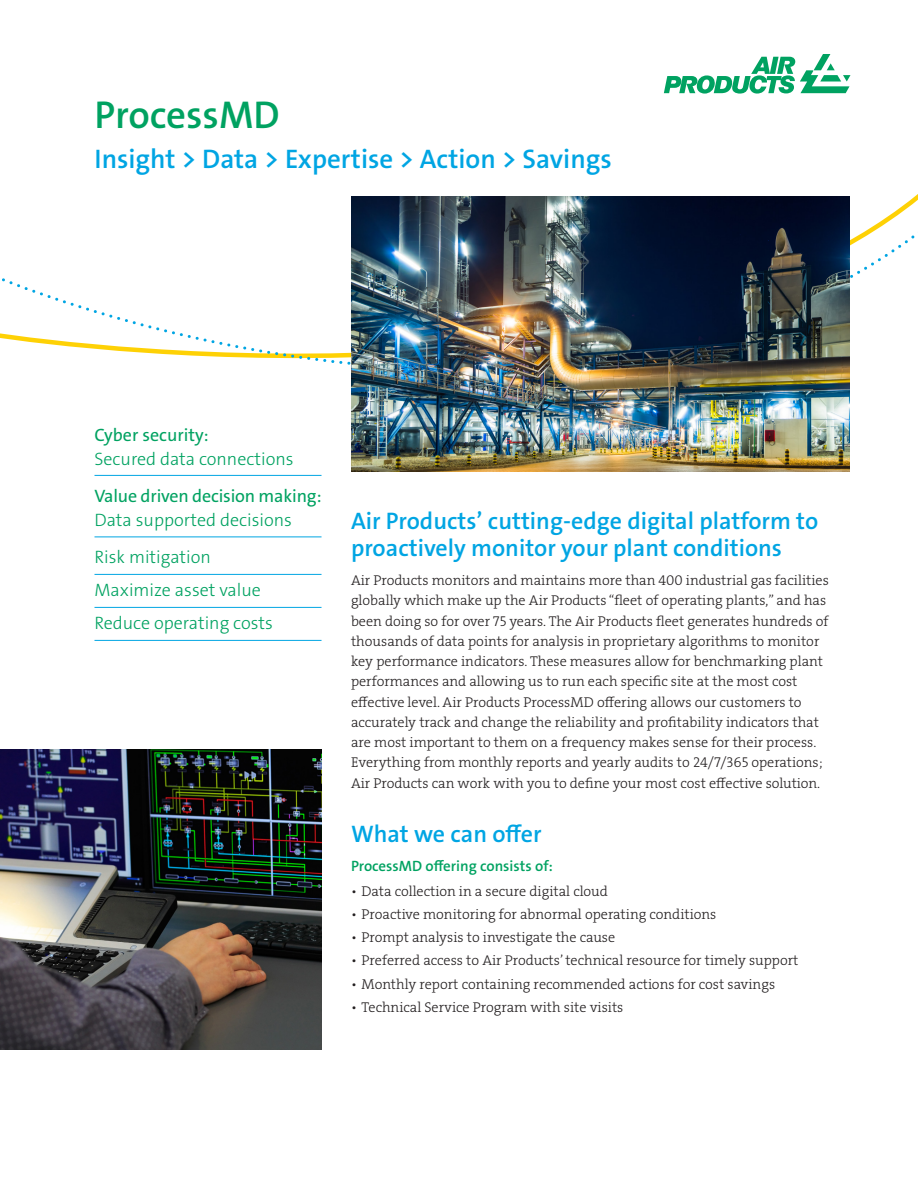
<style>
.page{position:relative;width:918px;height:1188px;background:#fff}
.page>*{position:absolute;margin:0;border:0;box-sizing:border-box;transform-origin:0 0}
.t1{font:600 39px "The Sans LF";color:#00a261}
.t2{font:600 27px "The Sans LF";color:#00a5e3}
.t3{font:600 24px/27px "The Sans LF";color:#00a5e3}
.t4{font:300 18px/37.5px "The Sans LF";color:#00a261}
.t5{font:18px "The Sans LF";letter-spacing:-.01em;color:#00a261}
.t6{font:600 15px "The Sans LF";color:#00a261}
.t7{font:14.25px/20.2px "The Serif LP3 Lig";color:#231f20}
</style>
<div class="page">
<svg style="left:0;top:219px;width:915px;height:152px"></svg>
<svg style="left:664px;top:54px;width:186px;height:40px"></svg>
<hr style="left:94px;top:475px;width:228px;height:1px;background:#00a5e3">
<hr style="left:94px;top:537px;width:228px;height:1px;background:#00a5e3">
<hr style="left:94px;top:574px;width:228px;height:1px;background:#00a5e3">
<hr style="left:94px;top:607px;width:228px;height:1px;background:#00a5e3">
<hr style="left:94px;top:640px;width:228px;height:1px;background:#00a5e3">
<img style="left:352px;top:196px;width:497px;height:276px">
<img style="left:0;top:749px;width:322px;height:301px">
<h1 class="t1" style="left:94px;top:90px;width:187px">ProcessMD</h1>
<h2 class="t2" style="left:94px;top:142px;width:519px">Insight &gt; Data &gt; Expertise &gt; Action &gt; Savings</h2>
<p class="t5" style="left:94px;top:423px;width:116px">Cyber security:</p>
<p class="t4" style="left:94px;top:440px;width:201px">Secured data connections</p>
<p class="t5" style="left:94px;top:484px;width:229px">Value driven decision making:</p>
<p class="t4" style="left:94px;top:501px;width:199px">Data supported decisions<br>Risk mitigation</p>
<p class="t4" style="left:94px;top:574px;width:180px;line-height:33px">Maximize asset value<br>Reduce operating costs</p>
<h3 class="t3" style="left:351px;top:508px;width:469px">Air Products’ cutting-edge digital platform to proactively monitor your plant conditions</h3>
<p class="t7" style="left:351px;top:570px;width:479px">Air Products monitors and maintains more than 400 industrial gas facilities globally which make up the Air Products “fleet of operating plants,” and has been doing so for over 75 years. The Air Products fleet generates hundreds of thousands of data points for analysis in proprietary algorithms to monitor key performance indicators. These measures allow for benchmarking plant performances and allowing us to run each specific site at the most cost effective level. Air Products ProcessMD offering allows our customers to accurately track and change the reliability and profitability indicators that are most important to them on a frequency makes sense for their process.<br>Everything from monthly reports and yearly audits to 24/7/365 operations; Air Products can work with you to define your most cost effective solution.</p>
<h3 class="t3" style="left:351px;top:820px;width:192px">What we can offer</h3>
<p class="t6" style="left:351px;top:856px;width:203px">ProcessMD offering consists of:</p>
<p class="t7" style="left:351px;top:881px;width:259px">• Data collection in a secure digital cloud</p>
<p class="t7" style="left:351px;top:904px;width:367px">• Proactive monitoring for abnormal operating conditions</p>
<p class="t7" style="left:351px;top:927px;width:266px">• Prompt analysis to investigate the cause</p>
<p class="t7" style="left:351px;top:951px;width:449px">• Preferred access to Air Products’ technical resource for timely support</p>
<p class="t7" style="left:351px;top:974px;width:426px">• Monthly report containing recommended actions for cost savings</p>
<p class="t7" style="left:351px;top:997px;width:274px">• Technical Service Program with site visits</p>
</div>
